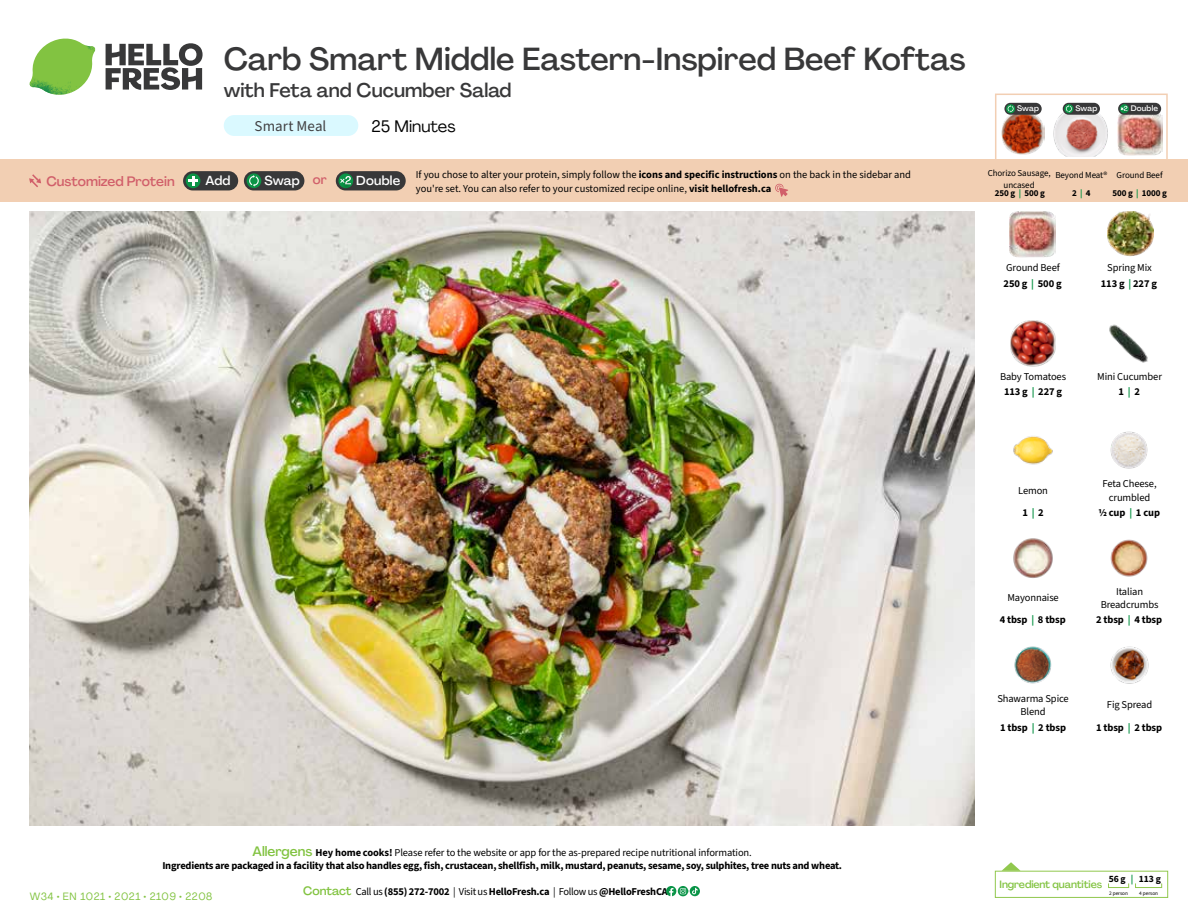
<style>
.page{position:relative;width:1188px;height:918px;background:#fff}
.page>*{position:absolute;margin:0;border:0;box-sizing:border-box;transform-origin:0 0}
.t1{font:500 31.5px "Agrandir";color:#383839}
.t2{font:500 19.5px "Agrandir";color:#383839}
.t3{font:16.5px "Agrandir";color:#000}
.t4{font:15px "Source Sans 3";color:#414042}
.t5{font:500 13.5px "Agrandir";color:#d15f6a}
.t6{font:500 12.9px "Agrandir";letter-spacing:.015em;color:#fff}
.t7{font:700 10.5px/13.5px "Source Sans 3";letter-spacing:-.02em;color:#000;text-align:center}
.t8{font:10.5px/13.5px "Source Sans 3";letter-spacing:-.01em;color:#000;text-align:center}
.t9{font:10.5px "Agrandir";letter-spacing:.05em;color:#82c341}
.t10{font:500 10.5px "Agrandir";letter-spacing:-.01em;color:#82c341}
.t11{font:700 9.6px "Source Sans 3";color:#000}
.t12{font:9px/17.4px "Source Sans 3";letter-spacing:-.01em;color:#000;text-align:center}
.t13{font:700 9px "Source Sans 3";letter-spacing:-.01em;color:#000}
.t14{font:500 7.95px "Agrandir";letter-spacing:.025em;color:#fff}
.t15{font:5.25px "Source Sans 3";letter-spacing:-.01em;color:#000}
.s1{color:#d15f6a}
.s2{color:#0b9446}
.s3{font-weight:700}
.s4{font-weight:700;color:#0b9446}
.s5{font-family:"Agrandir";font-weight:500;font-size:13.5px;color:#82c341}
.s6{font-weight:400}
.s7{font-family:"Agrandir";font-weight:500;font-size:12px;color:#82c341}
</style>
<div class="page">
<svg style="left:106px;top:43px;width:97px;height:47px"></svg>
<svg style="left:34px;top:39px;width:59px;height:38px"></svg>
<img style="left:65px;top:39px;width:30px;height:25px">
<img style="left:33px;top:60px;width:56px;height:10px">
<img style="left:29px;top:64px;width:58px;height:31px">
<img style="left:64px;top:70px;width:25px;height:24px">
<img style="left:30px;top:211px;width:945px;height:615px">
<svg style="left:690px;top:886px;width:10px;height:10px"></svg>
<svg style="left:666px;top:886px;width:32px;height:10px"></svg>
<svg style="left:1002px;top:862px;width:19px;height:9px"></svg>
<div style="left:995px;top:871px;width:173px;height:27px;border:1px solid #91c84e"></div>
<div style="left:1108px;top:883px;width:21px;height:5px;border:1px solid #91c84e"></div>
<div style="left:1135px;top:883px;width:27px;height:5px;border:1px solid #91c84e"></div>
<img style="left:1011px;top:321px;width:45px;height:45px">
<img style="left:1109px;top:324px;width:39px;height:39px">
<img style="left:1013px;top:436px;width:40px;height:29px">
<img style="left:1110px;top:431px;width:38px;height:38px">
<img style="left:1013px;top:538px;width:40px;height:40px">
<img style="left:1110px;top:539px;width:38px;height:38px">
<img style="left:1014px;top:646px;width:38px;height:38px">
<img style="left:1108px;top:211px;width:45px;height:46px">
<img style="left:1010px;top:212px;width:45px;height:45px">
<img style="left:1110px;top:646px;width:39px;height:38px">
<div style="left:0;top:160px;width:1188px;height:42px;background:#f2cfb3"></div>
<svg style="left:29px;top:174px;width:12px;height:13px"></svg>
<div style="left:336px;top:171px;width:70px;height:19px;background:#383839;border-radius:10px"></div>
<svg style="left:338px;top:173px;width:15px;height:15px"></svg>
<div style="left:341px;top:180px;width:11px;height:11px;background:#000;opacity:.35"></div>
<svg style="left:339px;top:176px;width:12px;height:8px"></svg>
<div style="left:244px;top:171px;width:60px;height:19px;background:#383839;border-radius:10px"></div>
<div style="left:247px;top:173px;width:14px;height:15px;background:#0b9446;border-radius:50%"></div>
<svg style="left:249px;top:175px;width:10px;height:12px"></svg>
<div style="left:183px;top:171px;width:55px;height:19px;background:#383839;border-radius:10px"></div>
<div style="left:186px;top:173px;width:14px;height:15px;background:#0b9446;border-radius:50%"></div>
<svg style="left:188px;top:176px;width:10px;height:10px"></svg>
<svg style="left:775px;top:183px;width:13px;height:14px"></svg>
<div style="left:995px;top:94px;width:173px;height:69px;border:2px solid #f2cfb3"></div>
<img style="left:1001px;top:115px;width:44px;height:40px">
<img style="left:1053px;top:105px;width:55px;height:52px">
<img style="left:1117px;top:111px;width:45px;height:45px">
<div style="left:1118px;top:103px;width:43px;height:12px;background:#383839;border-radius:6px"></div>
<svg style="left:1120px;top:104px;width:9px;height:9px"></svg>
<div style="left:1122px;top:108px;width:6px;height:7px;background:#000;opacity:.35"></div>
<svg style="left:1120px;top:106px;width:8px;height:8px"></svg>
<div style="left:1063px;top:103px;width:37px;height:12px;background:#383839;border-radius:6px"></div>
<svg style="left:1064px;top:104px;width:9px;height:9px"></svg>
<svg style="left:1066px;top:105px;width:6px;height:7px"></svg>
<div style="left:1004px;top:103px;width:38px;height:12px;background:#383839;border-radius:6px"></div>
<svg style="left:1006px;top:104px;width:9px;height:9px"></svg>
<svg style="left:1008px;top:105px;width:6px;height:7px"></svg>
<div style="left:224px;top:115px;width:134px;height:21px;background:#daf9ff;border-radius:10px"></div>
<h1 class="t1" style="left:224px;top:40px;width:744px">Carb Smart Middle Eastern-Inspired Beef Koftas</h1>
<h2 class="t2" style="left:224px;top:79px;width:289px">with Feta and Cucumber Salad</h2>
<h3 class="t3" style="left:372px;top:116px;width:86px">25 Minutes</h3>
<h3 class="t4" style="left:255px;top:116px;width:73px">Smart Meal</h3>
<p class="t14" style="left:1017px;top:104px;width:24px">Swap</p>
<p class="t14" style="left:1075px;top:104px;width:24px">Swap</p>
<p class="t14" style="left:1131px;top:104px;width:29px">Double</p>
<p class="t5" style="left:46px;top:173px;width:130px">Customized Protein</p>
<p class="t6" style="left:205px;top:172px;width:27px">Add</p>
<p class="t6" style="left:264px;top:172px;width:64px">Swap <span class="s1">or</span></p>
<p class="t6" style="left:356px;top:172px;width:45px">Double</p>
<p class="t12" style="left:988px;top:168px;width:64px;line-height:11.6px">Chorizo Sausage, uncased</p>
<p class="t13" style="left:995px;top:187px;width:51px">250 g <span class="s2">|</span> 500 g</p>
<p class="t8" style="left:416px;top:168px;width:497px;text-align:left">If you chose to alter your protein, simply follow the <span class="s3">icons and specific instructions</span> on the back in the sidebar and you're set. You can also refer to your customized recipe online, <span class="s3">visit hellofresh.ca</span></p>
<p class="t12" style="left:1055px;top:167px;width:53px">Beyond Meat®<br><span class="s3">2</span> <span class="s4">|</span> <span class="s3">4</span></p>
<p class="t12" style="left:1112px;top:167px;width:56px">Ground Beef<br><span class="s3">500 g</span> <span class="s4">|</span> <span class="s3">1000 g</span></p>
<p class="t8" style="left:1004px;top:259px;width:60px;line-height:16.4px;text-align:left">Ground Beef<br><span class="s3">250 g</span> <span class="s4">|</span> <span class="s3">500 g</span></p>
<p class="t8" style="left:1101px;top:259px;width:58px;line-height:16.4px">Spring Mix<br><span class="s3">113 g</span> <span class="s4">|</span> <span class="s3">227 g</span></p>
<p class="t8" style="left:1000px;top:369px;width:68px;line-height:14.9px">Baby Tomatoes<br><span class="s3">113 g</span> <span class="s4">|</span> <span class="s3">227 g</span></p>
<p class="t8" style="left:1097px;top:369px;width:66px;line-height:14.9px">Mini Cucumber<br><span class="s3">1</span> <span class="s4">|</span> <span class="s3">2</span></p>
<p class="t8" style="left:1018px;top:479px;width:31px;line-height:22.2px">Lemon<br><span class="s3">1</span> <span class="s4">|</span> <span class="s3">2</span></p>
<p class="t8" style="left:1103px;top:477px;width:56px">Feta Cheese, crumbled</p>
<p class="t7" style="left:1098px;top:506px;width:63px">1/2 cup <span class="s2">|</span> 1 cup</p>
<p class="t8" style="left:1000px;top:586px;width:67px;line-height:22.2px">Mayonnaise<br><span class="s3">4 tbsp</span> <span class="s4">|</span> <span class="s3">8 tbsp</span></p>
<p class="t8" style="left:1101px;top:584px;width:59px">Italian<br>Breadcrumbs</p>
<p class="t7" style="left:1096px;top:613px;width:67px">2 tbsp <span class="s2">|</span> 4 tbsp</p>
<p class="t7" style="left:162px;top:845px;width:681px"><span class="s5">Allergens</span> Hey home cooks! <span class="s6">Please refer to the website or app for the as-prepared recipe nutritional information.<br></span>Ingredients are packaged in a facility that also handles egg, fish, crustacean, shellfish, milk, mustard, peanuts, sesame, soy, sulphites, tree nuts and wheat.</p>
<p class="t9" style="left:30px;top:890px;width:184px">W34 • EN 1021 • 2021 • 2109 • 2208</p>
<p class="t7" style="left:303px;top:885px;width:366px"><span class="s7">Contact</span> <span class="s6">Call us</span> (855) 272-7002 <span class="s6">| Visit us</span> HelloFresh.ca <span class="s6">| Follow us</span> @HelloFreshCA</p>
<p class="t8" style="left:997px;top:692px;width:73px">Shawarma Spice<br>Blend</p>
<p class="t7" style="left:1000px;top:720px;width:67px">1 tbsp <span class="s2">|</span> 2 tbsp</p>
<p class="t7" style="left:1096px;top:694px;width:67px;line-height:22.2px"><span class="s6">Fig Spread<br></span>1 tbsp <span class="s2">|</span> 2 tbsp</p>
<p class="t11" style="left:1109px;top:872px;width:54px">56 g <span class="s2">|</span> 113 g</p>
<p class="t15" style="left:1109px;top:890px;width:20px">2 person</p>
<p class="t15" style="left:1139px;top:890px;width:20px">4 person</p>
<p class="t10" style="left:1000px;top:878px;width:104px">Ingredient quantities</p>
</div>
